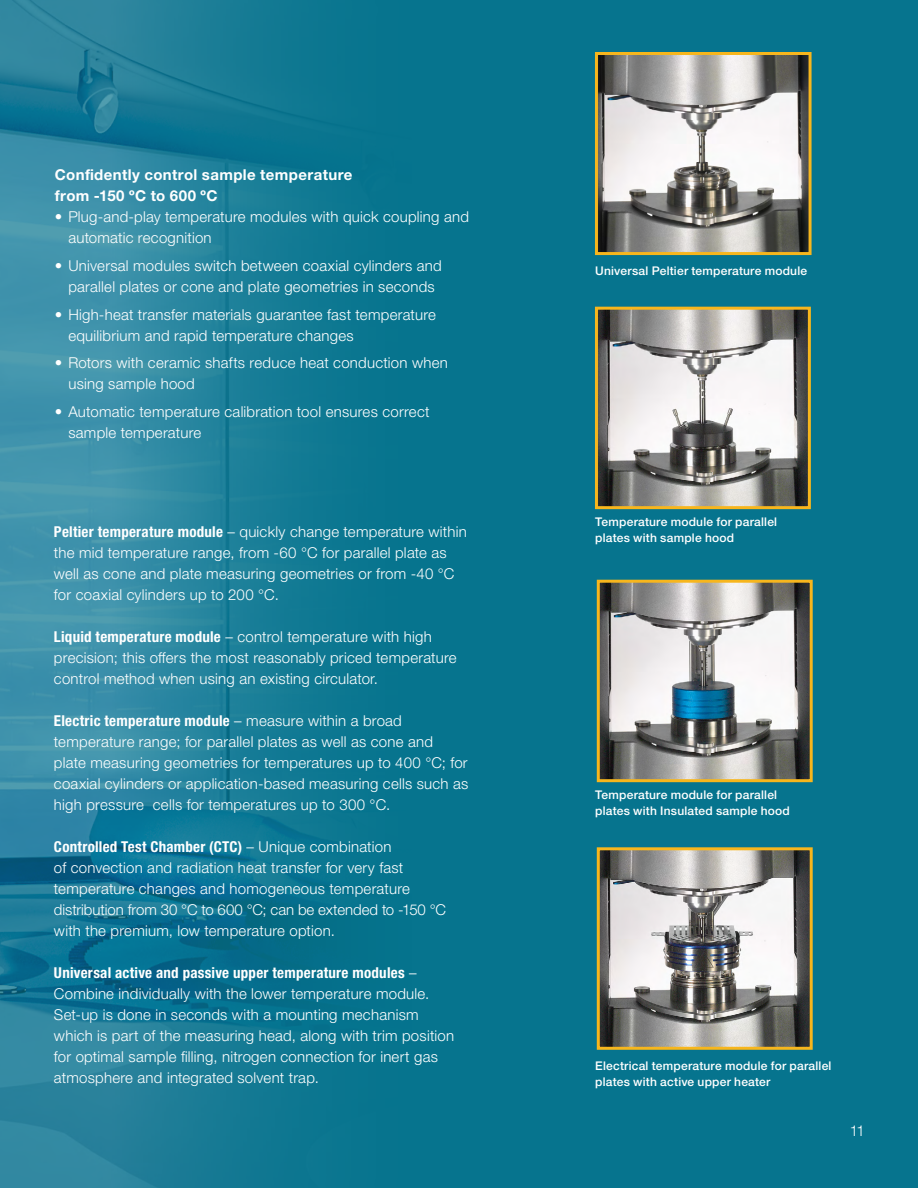
<style>
.page{position:relative;width:918px;height:1188px;background:#06748e}
.page>*{position:absolute;margin:0;border:0;box-sizing:border-box;transform-origin:0 0}
.t1{font:300 15px/21px "Helvetica Neue LTW1 G";letter-spacing:.015em;color:#fff}
.t2{font:700 15px/21px "Helvetica Neue LTW1 G";letter-spacing:.025em;color:#fff}
.t3{font:500 12px/15.8px "Helvetica Neue LTW1 G";letter-spacing:.015em;color:#fff}
.s1{font-weight:700;font-stretch:condensed}
</style>
<div class="page">
<img style="left:0;top:0;width:318px;height:1188px">
<img style="left:601px;top:584px;width:208px;height:194px">
<div style="left:597px;top:580px;width:216px;height:202px;border:3px solid #f7b61d"></div>
<img style="left:601px;top:851px;width:208px;height:195px">
<div style="left:597px;top:847px;width:216px;height:203px;border:3px solid #f7b61d"></div>
<img style="left:599px;top:311px;width:208px;height:194px">
<div style="left:595px;top:307px;width:216px;height:202px;border:3px solid #f7b61d"></div>
<img style="left:599px;top:56px;width:209px;height:195px">
<div style="left:595px;top:52px;width:217px;height:203px;border:3px solid #f7b61d"></div>
<p class="t2" style="left:55px;top:164px;width:299px">Confidently control sample temperature from -150 ºC to 600 ºC</p>
<p class="t1" style="left:68px;top:206px;width:402px;text-indent:-14px">• Plug-and-play temperature modules with quick coupling and automatic recognition</p>
<p class="t1" style="left:55px;top:255px;width:388px;text-align:center">• Universal modules switch between coaxial cylinders and parallel plates or cone and plate geometries in seconds</p>
<p class="t1" style="left:68px;top:304px;width:369px;text-indent:-14px">• High-heat transfer materials guarantee fast temperature equilibrium and rapid temperature changes</p>
<p class="t1" style="left:68px;top:352px;width:381px;text-indent:-14px">• Rotors with ceramic shafts reduce heat conduction when using sample hood</p>
<p class="t1" style="left:68px;top:401px;width:363px;text-indent:-14px">• Automatic temperature calibration tool ensures correct sample temperature</p>
<p class="t1" style="left:54px;top:521px;width:414px"><span class="s1">Peltier temperature module</span> – quickly change temperature within the mid temperature range, from -60 °C for parallel plate as well as cone and plate measuring geometries or from -40 °C for coaxial cylinders up to 200 °C.</p>
<p class="t1" style="left:54px;top:626px;width:404px"><span class="s1">Liquid temperature module</span> – control temperature with high precision; this offers the most reasonably priced temperature control method when using an existing circulator.</p>
<p class="t1" style="left:54px;top:710px;width:416px"><span class="s1">Electric temperature module</span> – measure within a broad temperature range; for parallel plates as well as cone and plate measuring geometries for temperatures up to 400 °C; for coaxial cylinders or application-based measuring cells such as high pressure cells for temperatures up to 300 °C.</p>
<p class="t1" style="left:54px;top:836px;width:394px"><span class="s1">Controlled Test Chamber (CTC)</span> – Unique combination<br>of convection and radiation heat transfer for very fast temperature changes and homogeneous temperature distribution from 30 °C to 600 °C; can be extended to -150 °C with the premium, low temperature option.</p>
<p class="t1" style="left:54px;top:962px;width:402px"><span class="s1">Universal active and passive upper temperature modules</span> – Combine individually with the lower temperature module.<br>Set-up is done in seconds with a mounting mechanism which is part of the measuring head, along with trim position for optimal sample filling, nitrogen connection for inert gas atmosphere and integrated solvent trap.</p>
<p class="t3" style="left:595px;top:262px;width:213px">Universal Peltier temperature module</p>
<p class="t3" style="left:595px;top:514px;width:183px">Temperature module for parallel plates with sample hood</p>
<p class="t3" style="left:595px;top:787px;width:196px">Temperature module for parallel plates with Insulated sample hood</p>
<p class="t3" style="left:595px;top:1058px;width:238px">Electrical temperature module for parallel plates with active upper heater</p>
<p class="t1" style="left:850px;top:1120px;width:17px">11</p>
</div>
